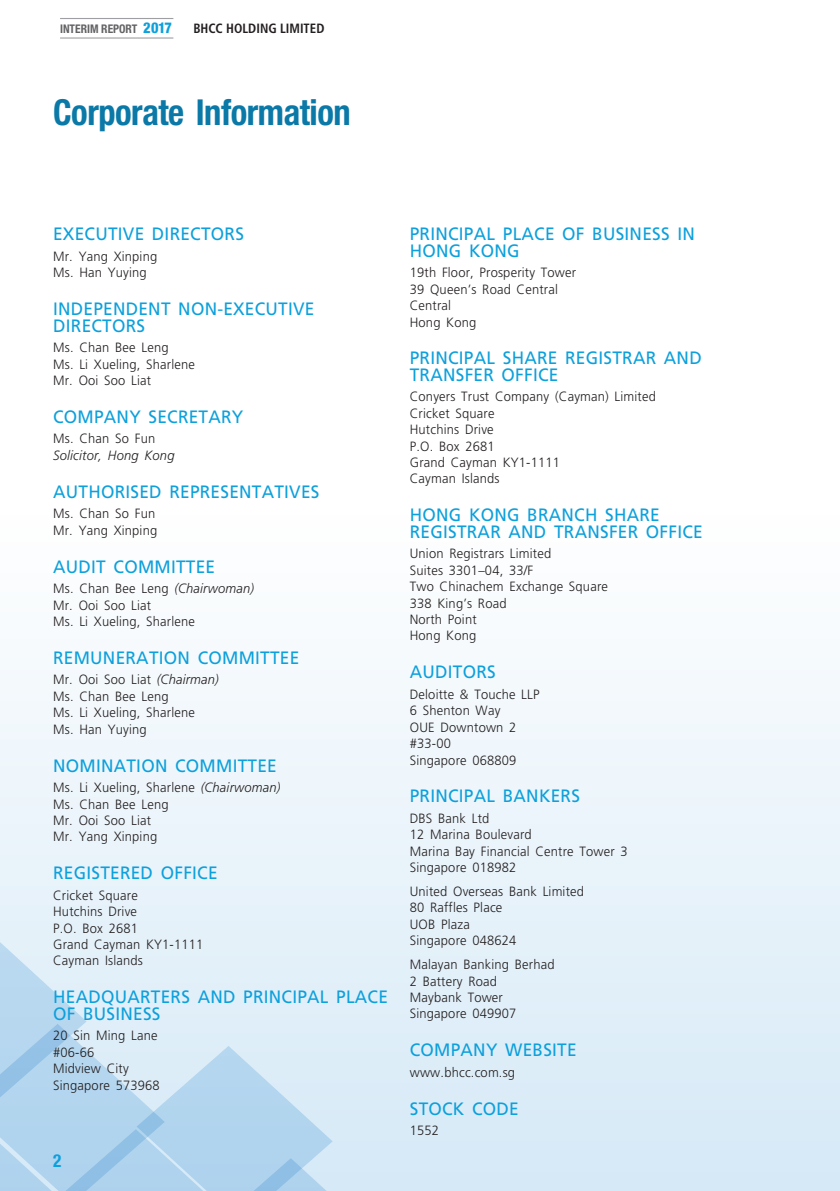
<style>
.page{position:relative;width:840px;height:1191px;background:#fff}
.page>*{position:absolute;margin:0;border:0;box-sizing:border-box;transform-origin:0 0}
.t1{font:700 condensed 35.8px "Helvetica Neue LT Std";letter-spacing:-.015em;color:#0a79a7;scale:.96 1}
.t2{font:17.8px/16.4px "Frutiger LT Std";letter-spacing:.015em;color:#0ca0dc;scale:.96 1}
.t3{font:700 condensed 17.8px "Helvetica Neue LT Std";color:#0ca0dc;scale:.96 1}
.t4{font:300 13.4px/16.4px "Frutiger LT Std";letter-spacing:.015em;color:#231f20;scale:.96 1}
.t5{font:italic 300 13.4px/16.4px "Frutiger LT Std";letter-spacing:.015em;color:#231f20;scale:.96 1}
.t6{font:700 condensed 13.4px "Frutiger LT Std";color:#231f20;scale:.96 1}
.t7{font:700 condensed 12px "Helvetica Neue LT Std";color:#636366;scale:.96 1}
.s1{font-weight:800;font-size:15px;color:#0ca0dc}
.s2{font-style:normal}
.s3{font-style:italic}
</style>
<div class="page">
<div style="left:0;top:441px;width:839px;height:750px;background:linear-gradient(to bottom,#fff,#d5e9f6)"></div>
<svg style="left:0;top:906px;width:378px;height:285px;background:#cce3f4"></svg>
<hr style="left:60px;top:18px;width:113px;height:1px;background:#9d9fa2">
<hr style="left:60px;top:37px;width:113px;height:2px;background:#9d9fa2">
<p class="t7" style="left:60px;top:22px;width:118px">INTERIM REPORT <span class="s1">2017</span></p>
<p class="t6" style="left:193px;top:20px;width:138px">BHCC HOLDING LIMITED</p>
<p class="t1" style="left:53px;top:91px;width:311px">Corporate Information</p>
<p class="t2" style="left:53px;top:226px;width:200px">EXECUTIVE DIRECTORS</p>
<p class="t4" style="left:53px;top:248px;width:110px">Mr. Yang Xinping<br>Ms. Han Yuying</p>
<p class="t2" style="left:53px;top:301px;width:273px">INDEPENDENT NON-EXECUTIVE<br>DIRECTORS</p>
<p class="t4" style="left:53px;top:339px;width:149px">Ms. Chan Bee Leng<br>Ms. Li Xueling, Sharlene<br>Mr. Ooi Soo Liat</p>
<p class="t2" style="left:53px;top:408px;width:200px">COMPANY SECRETARY</p>
<p class="t5" style="left:53px;top:431px;width:128px"><span class="s2">Ms. Chan So Fun<br></span>Solicitor, Hong Kong</p>
<p class="t2" style="left:53px;top:483px;width:279px">AUTHORISED REPRESENTATIVES</p>
<p class="t4" style="left:53px;top:506px;width:110px">Ms. Chan So Fun<br>Mr. Yang Xinping</p>
<p class="t2" style="left:53px;top:558px;width:170px">AUDIT COMMITTEE</p>
<p class="t4" style="left:53px;top:580px;width:210px">Ms. Chan Bee Leng <span class="s3">(Chairwoman)<br></span>Mr. Ooi Soo Liat<br>Ms. Li Xueling, Sharlene</p>
<p class="t2" style="left:53px;top:649px;width:258px">REMUNERATION COMMITTEE</p>
<p class="t4" style="left:53px;top:672px;width:174px">Mr. Ooi Soo Liat <span class="s3">(Chairman)<br></span>Ms. Chan Bee Leng<br>Ms. Li Xueling, Sharlene<br>Ms. Han Yuying</p>
<p class="t2" style="left:53px;top:757px;width:234px">NOMINATION COMMITTEE</p>
<p class="t4" style="left:53px;top:779px;width:238px">Ms. Li Xueling, Sharlene <span class="s3">(Chairwoman)<br></span>Ms. Chan Bee Leng<br>Mr. Ooi Soo Liat<br>Mr. Yang Xinping</p>
<p class="t2" style="left:53px;top:865px;width:173px">REGISTERED OFFICE</p>
<p class="t4" style="left:53px;top:887px;width:158px">Cricket Square<br>Hutchins Drive<br>P.O. Box 2681<br>Grand Cayman KY1-1111<br>Cayman Islands</p>
<p class="t2" style="left:53px;top:989px;width:350px">HEADQUARTERS AND PRINCIPAL PLACE<br>OF BUSINESS</p>
<p class="t4" style="left:53px;top:1027px;width:112px">20 Sin Ming Lane #06-66<br>Midview City<br>Singapore 573968</p>
<p class="t3" style="left:53px;top:1150px;width:10px">2</p>
<p class="t2" style="left:409px;top:226px;width:298px">PRINCIPAL PLACE OF BUSINESS IN<br>HONG KONG</p>
<p class="t4" style="left:409px;top:265px;width:175px">19th Floor, Prosperity Tower<br>39 Queen’s Road Central<br>Central<br>Hong Kong</p>
<p class="t2" style="left:409px;top:350px;width:305px">PRINCIPAL SHARE REGISTRAR AND<br>TRANSFER OFFICE</p>
<p class="t4" style="left:409px;top:389px;width:258px">Conyers Trust Company (Cayman) Limited<br>Cricket Square<br>Hutchins Drive<br>P.O. Box 2681<br>Grand Cayman KY1-1111<br>Cayman Islands</p>
<p class="t2" style="left:409px;top:507px;width:306px">HONG KONG BRANCH SHARE<br>REGISTRAR AND TRANSFER OFFICE</p>
<p class="t4" style="left:409px;top:546px;width:208px">Union Registrars Limited<br>Suites 3301–04, 33/F<br>Two Chinachem Exchange Square<br>338 King’s Road<br>North Point<br>Hong Kong</p>
<p class="t2" style="left:409px;top:664px;width:91px">AUDITORS</p>
<p class="t4" style="left:409px;top:686px;width:137px">Deloitte &amp; Touche LLP<br>6 Shenton Way<br>OUE Downtown 2 #33-00<br>Singapore 068809</p>
<p class="t2" style="left:409px;top:788px;width:179px">PRINCIPAL BANKERS</p>
<p class="t4" style="left:409px;top:810px;width:228px">DBS Bank Ltd<br>12 Marina Boulevard<br>Marina Bay Financial Centre Tower 3<br>Singapore 018982</p>
<p class="t4" style="left:409px;top:883px;width:183px">United Overseas Bank Limited<br>80 Raffles Place<br>UOB Plaza<br>Singapore 048624</p>
<p class="t4" style="left:409px;top:956px;width:152px">Malayan Banking Berhad<br>2 Battery Road<br>Maybank Tower<br>Singapore 049907</p>
<p class="t2" style="left:409px;top:1042px;width:175px">COMPANY WEBSITE</p>
<p class="t4" style="left:409px;top:1064px;width:111px">www.bhcc.com.sg</p>
<p class="t2" style="left:409px;top:1100px;width:115px">STOCK CODE</p>
<p class="t4" style="left:409px;top:1122px;width:32px">1552</p>
</div>
